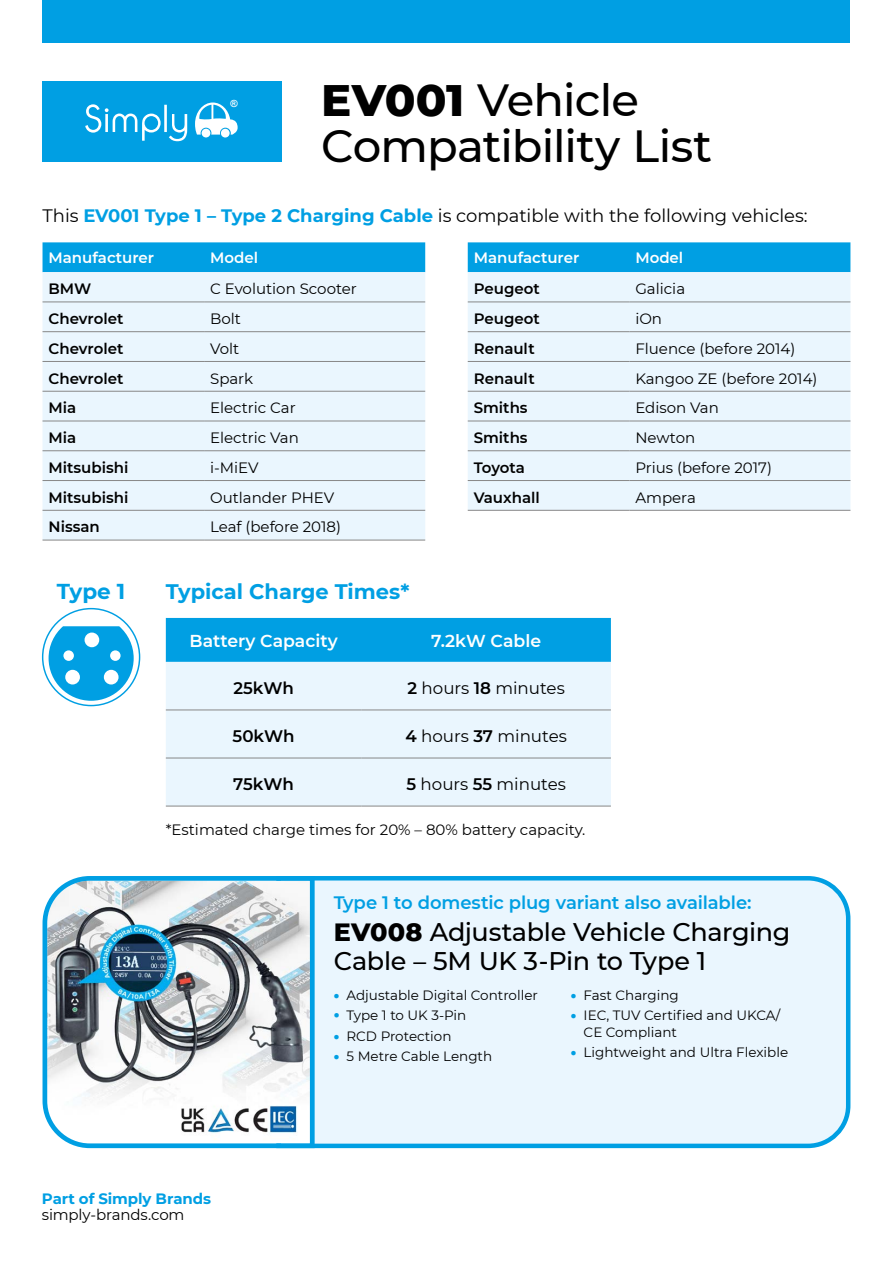
<style>
.page{position:relative;width:893px;height:1263px;background:#fff}
.page>*{position:absolute;margin:0;border:0;box-sizing:border-box;transform-origin:0 0}
.t1{font:500 45px/46.5px "Montserrat";letter-spacing:-.02em;color:#000}
.t2{font:500 25.5px/28.5px "Montserrat";letter-spacing:-.015em;color:#000}
.t3{font:700 21.6px "Montserrat";color:#009fe3}
.t4{font:700 21px "Montserrat";color:#009fe3}
.t5{font:18px "Montserrat";color:#000}
.t6{font:600 18px "Montserrat";letter-spacing:-.005em;color:#009fe3}
.t7{font:600 17.25px "Montserrat";color:#fff}
.t8{font:16.65px "Montserrat";color:#000}
.t9{font:600 16.65px "Montserrat";color:#000}
.t10{font:15px "Montserrat";color:#000}
.t11{font:600 15px "Montserrat";color:#000}
.t12{font:600 15px "Montserrat";color:#fff}
.t13{font:700 15px "Montserrat";letter-spacing:-.005em;color:#009fe3}
.t14{font:13.5px/16.2px "Montserrat";color:#000}
.t15{font:700 9.75px "Arial";color:#fff}
.s1{font-weight:800}
.s2{font-weight:700;color:#009fe3}
.s3{font-weight:600}
.s4{font-weight:900;color:#009fe3}
</style>
<div class="page">
<div style="left:43px;top:82px;width:239px;height:80px;background:#009fe3"></div>
<svg style="left:85px;top:104px;width:102px;height:37px"></svg>
<svg style="left:195px;top:103px;width:43px;height:35px"></svg>
<div style="left:43px;top:0;width:807px;height:43px;background:#009fe3"></div>
<div style="left:43px;top:242px;width:382px;height:30px;background:#009fe3"></div>
<div style="left:43px;top:272px;width:382px;height:268px;background:#eaf6fe"></div>
<hr style="left:43px;top:302px;width:161px;height:1px;background:#878787">
<hr style="left:204px;top:302px;width:221px;height:1px;background:#878787">
<hr style="left:43px;top:331px;width:161px;height:1px;background:#878787">
<hr style="left:204px;top:331px;width:221px;height:1px;background:#878787">
<hr style="left:43px;top:361px;width:161px;height:1px;background:#878787">
<hr style="left:204px;top:361px;width:221px;height:1px;background:#878787">
<hr style="left:43px;top:391px;width:161px;height:1px;background:#878787">
<hr style="left:204px;top:391px;width:221px;height:1px;background:#878787">
<hr style="left:43px;top:421px;width:161px;height:1px;background:#878787">
<hr style="left:204px;top:421px;width:221px;height:1px;background:#878787">
<hr style="left:43px;top:450px;width:161px;height:1px;background:#878787">
<hr style="left:204px;top:450px;width:221px;height:1px;background:#878787">
<hr style="left:43px;top:480px;width:161px;height:1px;background:#878787">
<hr style="left:204px;top:480px;width:221px;height:1px;background:#878787">
<hr style="left:43px;top:510px;width:161px;height:1px;background:#878787">
<hr style="left:204px;top:510px;width:221px;height:1px;background:#878787">
<hr style="left:43px;top:540px;width:161px;height:1px;background:#878787">
<hr style="left:204px;top:540px;width:221px;height:1px;background:#878787">
<div style="left:468px;top:242px;width:382px;height:30px;background:#009fe3"></div>
<div style="left:468px;top:272px;width:382px;height:238px;background:#eaf6fe"></div>
<hr style="left:468px;top:302px;width:161px;height:1px;background:#878787">
<hr style="left:629px;top:302px;width:221px;height:1px;background:#878787">
<hr style="left:468px;top:331px;width:161px;height:1px;background:#878787">
<hr style="left:629px;top:331px;width:221px;height:1px;background:#878787">
<hr style="left:468px;top:361px;width:161px;height:1px;background:#878787">
<hr style="left:629px;top:361px;width:221px;height:1px;background:#878787">
<hr style="left:468px;top:391px;width:161px;height:1px;background:#878787">
<hr style="left:629px;top:391px;width:221px;height:1px;background:#878787">
<hr style="left:468px;top:421px;width:161px;height:1px;background:#878787">
<hr style="left:629px;top:421px;width:221px;height:1px;background:#878787">
<hr style="left:468px;top:450px;width:161px;height:1px;background:#878787">
<hr style="left:629px;top:450px;width:221px;height:1px;background:#878787">
<hr style="left:468px;top:480px;width:161px;height:1px;background:#878787">
<hr style="left:629px;top:480px;width:221px;height:1px;background:#878787">
<hr style="left:468px;top:510px;width:161px;height:1px;background:#878787">
<hr style="left:629px;top:510px;width:221px;height:1px;background:#878787">
<svg style="left:49px;top:626px;width:85px;height:75px;background:#2db0e7"></svg>
<div style="left:65px;top:670px;width:15px;height:14px;background:#fff;border-radius:50%"></div>
<div style="left:85px;top:632px;width:14px;height:15px;background:#fff;border-radius:50%"></div>
<div style="left:104px;top:670px;width:15px;height:14px;background:#fff;border-radius:50%"></div>
<div style="left:110px;top:650px;width:11px;height:11px;background:#fff;border-radius:50%"></div>
<div style="left:63px;top:650px;width:11px;height:11px;background:#fff;border-radius:50%"></div>
<div style="left:166px;top:618px;width:445px;height:44px;background:#009fe3"></div>
<div style="left:166px;top:662px;width:445px;height:144px;background:#eaf6fe"></div>
<hr style="left:166px;top:709px;width:195px;height:1px;background:#878787">
<hr style="left:361px;top:709px;width:250px;height:1px;background:#878787">
<hr style="left:166px;top:758px;width:195px;height:1px;background:#878787">
<hr style="left:361px;top:758px;width:250px;height:1px;background:#878787">
<hr style="left:166px;top:806px;width:195px;height:1px;background:#878787">
<hr style="left:361px;top:806px;width:250px;height:1px;background:#878787">
<div style="left:317px;top:876px;width:534px;height:273px;background:#eaf6fe"></div>
<svg style="left:42px;top:876px;width:275px;height:273px"></svg>
<p class="t15" style="left:231px;top:97px;width:9px">®</p>
<h1 class="t1" style="left:321px;top:75px;width:393px"><span class="s1">EV001</span> Vehicle<br>Compatibility List</h1>
<p class="t5" style="left:43px;top:203px;width:767px">This <span class="s2">EV001 Type 1 – Type 2 Charging Cable</span> is compatible with the following vehicles:</p>
<p class="t12" style="left:49px;top:247px;width:107px">Manufacturer</p>
<p class="t12" style="left:210px;top:247px;width:49px">Model</p>
<p class="t11" style="left:49px;top:278px;width:44px">BMW</p>
<p class="t10" style="left:210px;top:279px;width:148px">C Evolution Scooter</p>
<p class="t11" style="left:49px;top:308px;width:76px">Chevrolet</p>
<p class="t10" style="left:210px;top:308px;width:32px">Bolt</p>
<p class="t11" style="left:49px;top:338px;width:76px">Chevrolet</p>
<p class="t10" style="left:210px;top:338px;width:31px">Volt</p>
<p class="t11" style="left:49px;top:368px;width:76px">Chevrolet</p>
<p class="t10" style="left:210px;top:368px;width:45px">Spark</p>
<p class="t11" style="left:49px;top:397px;width:29px">Mia</p>
<p class="t10" style="left:210px;top:398px;width:87px">Electric Car</p>
<p class="t11" style="left:49px;top:427px;width:29px">Mia</p>
<p class="t10" style="left:210px;top:427px;width:90px">Electric Van</p>
<p class="t11" style="left:49px;top:457px;width:81px">Mitsubishi</p>
<p class="t10" style="left:210px;top:457px;width:50px">i-MiEV</p>
<p class="t11" style="left:49px;top:487px;width:81px">Mitsubishi</p>
<p class="t10" style="left:210px;top:487px;width:126px">Outlander PHEV</p>
<p class="t11" style="left:49px;top:516px;width:53px">Nissan</p>
<p class="t10" style="left:210px;top:517px;width:133px">Leaf (before 2018)</p>
<p class="t12" style="left:474px;top:247px;width:107px">Manufacturer</p>
<p class="t12" style="left:635px;top:247px;width:49px">Model</p>
<p class="t11" style="left:474px;top:278px;width:68px">Peugeot</p>
<p class="t10" style="left:635px;top:279px;width:51px">Galicia</p>
<p class="t11" style="left:474px;top:308px;width:68px">Peugeot</p>
<p class="t10" style="left:635px;top:308px;width:28px">iOn</p>
<p class="t11" style="left:474px;top:338px;width:62px">Renault</p>
<p class="t10" style="left:635px;top:338px;width:162px">Fluence (before 2014)</p>
<p class="t11" style="left:474px;top:368px;width:62px">Renault</p>
<p class="t10" style="left:635px;top:368px;width:184px">Kangoo ZE (before 2014)</p>
<p class="t11" style="left:474px;top:397px;width:55px">Smiths</p>
<p class="t10" style="left:635px;top:398px;width:85px">Edison Van</p>
<p class="t11" style="left:474px;top:427px;width:55px">Smiths</p>
<p class="t10" style="left:635px;top:427px;width:61px">Newton</p>
<p class="t11" style="left:474px;top:457px;width:53px">Toyota</p>
<p class="t10" style="left:635px;top:457px;width:138px">Prius (before 2017)</p>
<p class="t11" style="left:474px;top:487px;width:68px">Vauxhall</p>
<p class="t10" style="left:635px;top:487px;width:62px">Ampera</p>
<h3 class="t3" style="left:57px;top:575px;width:70px">Type 1</h3>
<h3 class="t4" style="left:166px;top:576px;width:245px">Typical Charge Times*</h3>
<p class="t7" style="left:190px;top:628px;width:149px">Battery Capacity</p>
<p class="t7" style="left:431px;top:628px;width:111px">7.2kW Cable</p>
<p class="t9" style="left:233px;top:676px;width:62px">25kWh</p>
<p class="t8" style="left:407px;top:677px;width:159px"><span class="s3">2</span> hours <span class="s3">18</span> minutes</p>
<p class="t9" style="left:233px;top:724px;width:64px">50kWh</p>
<p class="t8" style="left:405px;top:725px;width:163px"><span class="s3">4</span> hours <span class="s3">37</span> minutes</p>
<p class="t9" style="left:233px;top:772px;width:62px">75kWh</p>
<p class="t8" style="left:406px;top:773px;width:161px"><span class="s3">5</span> hours <span class="s3">55</span> minutes</p>
<p class="t10" style="left:166px;top:819px;width:421px">*Estimated charge times for 20% – 80% battery capacity.</p>
<p class="t13" style="left:42px;top:1188px;width:171px">Part of Simply Brands</p>
<p class="t10" style="left:42px;top:1205px;width:144px">simply-brands.com</p>
<p class="t6" style="left:334px;top:889px;width:419px">Type 1 to domestic plug variant also available:</p>
<h2 class="t2" style="left:334px;top:917px;width:458px"><span class="s1">EV008</span> Adjustable Vehicle Charging<br>Cable – 5M UK 3-Pin to Type 1</h2>
<p class="t14" style="left:334px;top:987px;width:206px"><span class="s4">•</span> Adjustable Digital Controller</p>
<p class="t14" style="left:334px;top:1007px;width:134px"><span class="s4">•</span> Type 1 to UK 3-Pin</p>
<p class="t14" style="left:334px;top:1027px;width:119px"><span class="s4">•</span> RCD Protection</p>
<p class="t14" style="left:334px;top:1048px;width:160px"><span class="s4">•</span> 5 Metre Cable Length</p>
<p class="t14" style="left:571px;top:987px;width:109px"><span class="s4">•</span> Fast Charging</p>
<p class="t14" style="left:584px;top:1007px;width:198px;text-indent:-13px"><span class="s4">•</span> IEC, TUV Certified and UKCA/<br>CE Compliant</p>
<p class="t14" style="left:571px;top:1044px;width:219px"><span class="s4">•</span> Lightweight and Ultra Flexible</p>
</div>
